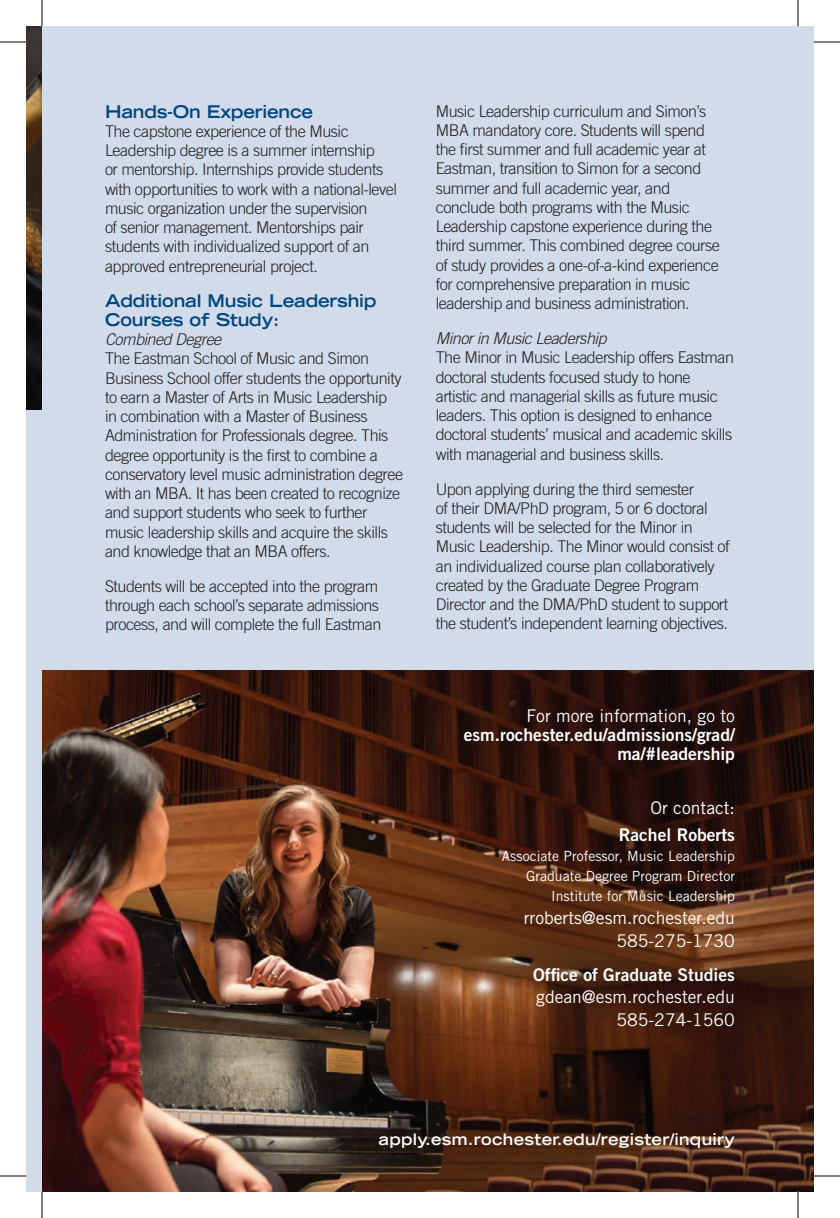
<style>
.page{position:relative;width:840px;height:1218px;background:#fff}
.page>*{position:absolute;margin:0;border:0;box-sizing:border-box;transform-origin:0 0}
.description{font:17.5px/22.8px "Trade Gothic LT Std";color:#fff;text-align:right}
.description-2{font:17.5px/19.2px "Trade Gothic LT Std Bd 2";color:#fff;text-align:right}
.subhead{font:700 expanded 17.5px/19.2px "Trade Gothic LT Std";letter-spacing:-.01em;color:#00467e}
.subhead-2{font:300 16.1px/19.2px "Trade Gothic LT Std";letter-spacing:-.03em;color:#231f20}
.subhead-3{font:italic 300 16.1px "Trade Gothic LT Std";letter-spacing:-.03em;color:#231f20}
.subhead-4{font:700 expanded 15.75px "Trade Gothic LT Std";letter-spacing:.02em;color:#fff}
.description-3{font:14px "Trade Gothic LT Std";color:#fff}
.s1{font-style:italic}
.s2{font-family:"Trade Gothic LT Std"}
.s3{font-family:"Trade Gothic LT Std Bd 2"}
</style>
<div class="page">
<div style="left:26px;top:26px;width:788px;height:1166px;background:#d2dbea"></div>
<img style="left:26px;top:26px;width:16px;height:384px">
<img style="left:42px;top:671px;width:772px;height:521px">
<svg style="left:0;top:42px;width:26px;height:1px"></svg>
<svg style="left:814px;top:42px;width:26px;height:1px"></svg>
<svg style="left:0;top:1176px;width:26px;height:1px"></svg>
<svg style="left:814px;top:1176px;width:26px;height:1px"></svg>
<svg style="left:42px;top:0;width:1px;height:26px"></svg>
<svg style="left:42px;top:1192px;width:1px;height:26px"></svg>
<svg style="left:798px;top:0;width:1px;height:26px"></svg>
<svg style="left:798px;top:1192px;width:1px;height:26px"></svg>
<p class="subhead" style="left:105px;top:101px;width:210px">Hands-On Experience</p>
<p class="subhead-2" style="left:105px;top:121px;width:293px">The capstone experience of the Music Leadership degree is a summer internship<br>or mentorship. Internships provide students with opportunities to work with a national-level music organization under the supervision<br>of senior management. Mentorships pair students with individualized support of an approved entrepreneurial project.</p>
<p class="subhead" style="left:105px;top:290px;width:273px">Additional Music Leadership<br>Courses of Study:</p>
<p class="subhead-2" style="left:105px;top:330px;width:300px"><span class="s1">Combined Degree<br></span>The Eastman School of Music and Simon Business School offer students the opportunity to earn a Master of Arts in Music Leadership in combination with a Master of Business Administration for Professionals degree. This degree opportunity is the first to combine a conservatory level music administration degree with an MBA. It has been created to recognize and support students who seek to further music leadership skills and acquire the skills and knowledge that an MBA offers.</p>
<p class="subhead-2" style="left:105px;top:576px;width:278px">Students will be accepted into the program through each school’s separate admissions process, and will complete the full Eastman</p>
<p class="subhead-2" style="left:436px;top:101px;width:286px">Music Leadership curriculum and Simon’s MBA mandatory core. Students will spend the first summer and full academic year at Eastman, transition to Simon for a second summer and full academic year, and conclude both programs with the Music Leadership capstone experience during the third summer. This combined degree course of study provides a one-of-a-kind experience for comprehensive preparation in music leadership and business administration.</p>
<p class="subhead-3" style="left:436px;top:329px;width:172px">Minor in Music Leadership</p>
<p class="subhead-2" style="left:436px;top:348px;width:300px">The Minor in Music Leadership offers Eastman doctoral students focused study to hone artistic and managerial skills as future music leaders. This option is designed to enhance doctoral students’ musical and academic skills with managerial and business skills.</p>
<p class="subhead-2" style="left:436px;top:479px;width:295px">Upon applying during the third semester<br>of their DMA/PhD program, 5 or 6 doctoral students will be selected for the Minor in Music Leadership. The Minor would consist of an individualized course plan collaboratively created by the Graduate Degree Program Director and the DMA/PhD student to support the student’s independent learning objectives.</p>
<p class="description-2" style="left:464px;top:706px;width:273px"><span class="s2">For more information, go to </span>esm.rochester.edu/admissions/grad/ ma/#leadership</p>
<p class="description-2" style="left:619px;top:795px;width:118px;line-height:26.2px"><span class="s2">Or contact:<br></span>Rachel Roberts</p>
<p class="description-3" style="left:502px;top:847px;width:235px">Associate Professor, Music Leadership</p>
<p class="description-3" style="left:526px;top:868px;width:210px">Graduate Degree Program Director</p>
<p class="description-3" style="left:551px;top:888px;width:185px">Institute for Music Leadership</p>
<p class="description" style="left:524px;top:906px;width:213px">rroberts@esm.rochester.edu<br>585-275-1730</p>
<p class="description" style="left:533px;top:963px;width:203px"><span class="s3">Office of Graduate Studies </span>gdean@esm.rochester.edu<br>585-274-1560</p>
<p class="subhead-4" style="left:379px;top:1129px;width:358px">apply.esm.rochester.edu/register/inquiry</p>
</div>
